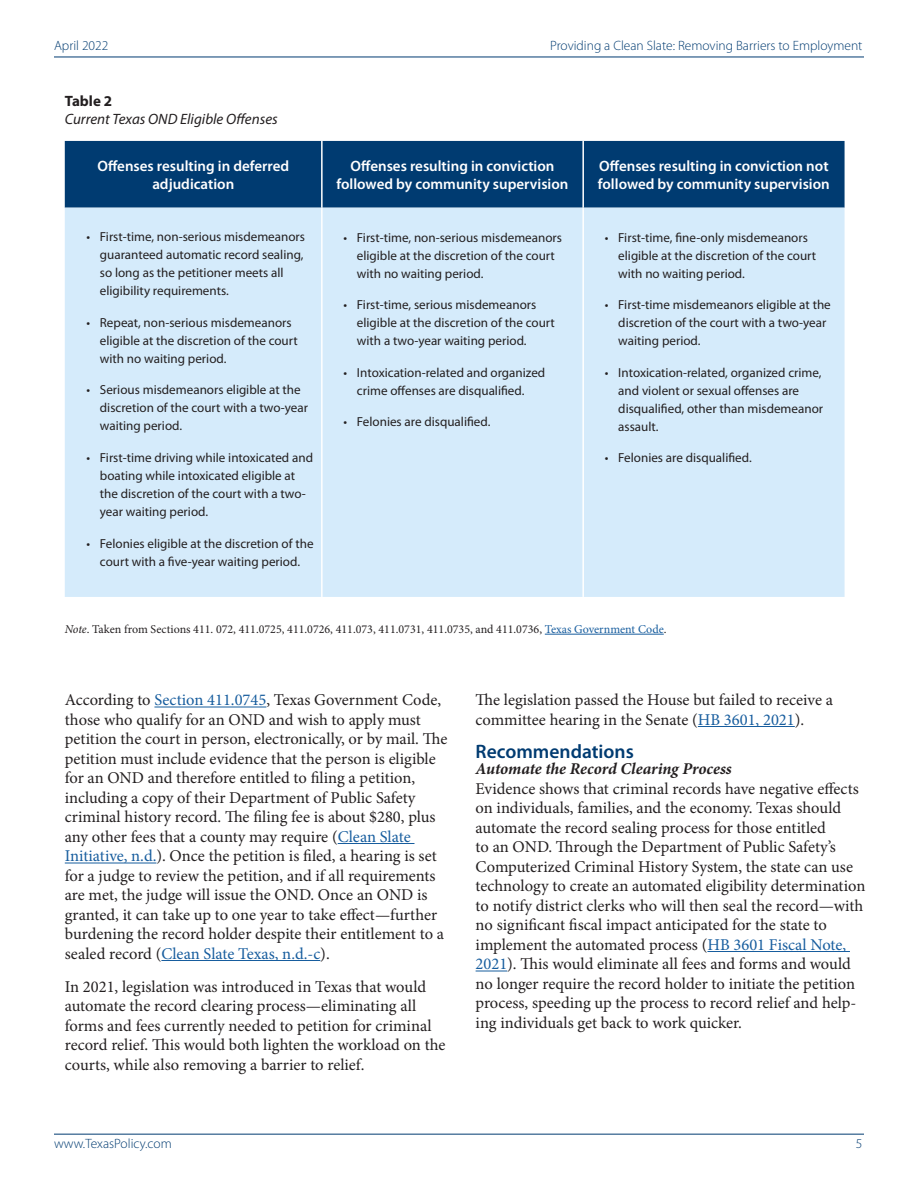
<style>
.page{position:relative;width:918px;height:1188px;background:#fff}
.page>*{position:absolute;margin:0;border:0;box-sizing:border-box;transform-origin:0 0}
.t1{font:600 19.5px "Myriad Pro";color:#003b71}
.t2{font:16.5px/19.5px "Minion Pro";color:#231f20}
.t3{font:italic 700 16.5px "Minion Pro";letter-spacing:-.005em;color:#231f20}
.t4{font:600 15px/18px "Myriad Pro";color:#fff;text-align:center}
.t5{font:italic 15px "Myriad Pro";color:#231f20}
.t6{font:700 15px "Myriad Pro";color:#231f20}
.t7{font:300 13.5px "Myriad Pro";color:#003b71}
.t8{font:13.05px/18px "Myriad Pro";color:#231f20}
.t9{font:12px "Minion Pro";color:#231f20}
.s1{font-style:italic}
.s2{color:#175d9e}
</style>
<div class="page">
<hr style="left:54px;top:1134px;width:810px;height:1px;background:#003b71">
<hr style="left:54px;top:57px;width:810px;height:1px;background:#003b71">
<hr style="left:154px;top:707px;width:112px;height:1px;background:#175d9e">
<hr style="left:338px;top:843px;width:76px;height:1px;background:#175d9e">
<hr style="left:65px;top:863px;width:91px;height:1px;background:#175d9e">
<hr style="left:161px;top:960px;width:159px;height:1px;background:#175d9e">
<hr style="left:698px;top:726px;width:97px;height:1px;background:#175d9e">
<hr style="left:707px;top:951px;width:143px;height:1px;background:#175d9e">
<hr style="left:476px;top:971px;width:31px;height:1px;background:#175d9e">
<div style="left:65px;top:141px;width:780px;height:67px;background:#003b71"></div>
<div style="left:65px;top:208px;width:780px;height:389px;background:#d5ebfb"></div>
<hr style="left:321px;top:141px;width:2px;height:67px;background:#fff">
<hr style="left:582px;top:141px;width:2px;height:67px;background:#fff">
<hr style="left:321px;top:208px;width:2px;height:389px;background:#fff">
<hr style="left:582px;top:208px;width:2px;height:389px;background:#fff">
<hr style="left:545px;top:634px;width:119px;height:1px;background:#175d9e">
<p class="t7" style="left:54px;top:37px;width:56px">April 2022</p>
<p class="t7" style="left:550px;top:37px;width:314px">Providing a Clean Slate: Removing Barriers to Employment</p>
<p class="t6" style="left:65px;top:91px;width:49px">Table 2</p>
<p class="t5" style="left:65px;top:109px;width:214px">Current Texas OND Eligible Offenses</p>
<p class="t4" style="left:97px;top:157px;width:193px">Offenses resulting in deferred adjudication</p>
<p class="t4" style="left:337px;top:157px;width:233px">Offenses resulting in conviction followed by community supervision</p>
<p class="t4" style="left:598px;top:157px;width:233px;text-align:left">Offenses resulting in conviction not followed by community supervision</p>
<p class="t8" style="left:100px;top:228px;width:207px;text-indent:-14px">• First-time, non-serious misdemeanors guaranteed automatic record sealing, so long as the petitioner meets all eligibility requirements.</p>
<p class="t8" style="left:100px;top:313px;width:199px;text-indent:-14px">• Repeat, non-serious misdemeanors eligible at the discretion of the court with no waiting period.</p>
<p class="t8" style="left:100px;top:381px;width:210px;text-indent:-14px">• Serious misdemeanors eligible at the discretion of the court with a two-year waiting period.</p>
<p class="t8" style="left:100px;top:448px;width:215px;text-indent:-14px">• First-time driving while intoxicated and boating while intoxicated eligible at the discretion of the court with a two&shy;year waiting period.</p>
<p class="t8" style="left:86px;top:534px;width:229px;text-align:center">• Felonies eligible at the discretion of the court with a five-year waiting period.</p>
<p class="t8" style="left:618px;top:228px;width:199px;text-indent:-14px">• First-time, fine-only misdemeanors eligible at the discretion of the court with no waiting period.</p>
<p class="t8" style="left:618px;top:295px;width:214px;text-indent:-14px">• First-time misdemeanors eligible at the discretion of the court with a two-year waiting period.</p>
<p class="t8" style="left:618px;top:363px;width:206px;text-indent:-14px">• Intoxication-related, organized crime, and violent or sexual offenses are disqualified, other than misdemeanor assault.</p>
<p class="t8" style="left:605px;top:449px;width:149px">• Felonies are disqualified.</p>
<p class="t8" style="left:357px;top:228px;width:207px;text-indent:-14px">• First-time, non-serious misdemeanors eligible at the discretion of the court with no waiting period.</p>
<p class="t8" style="left:357px;top:295px;width:199px;text-indent:-14px">• First-time, serious misdemeanors eligible at the discretion of the court with a two-year waiting period.</p>
<p class="t8" style="left:343px;top:363px;width:203px;text-align:center">• Intoxication-related and organized crime offenses are disqualified.</p>
<p class="t8" style="left:343px;top:412px;width:149px">• Felonies are disqualified.</p>
<p class="t9" style="left:65px;top:621px;width:603px"><span class="s1">Note</span>. Taken from Sections 411. 072, 411.0725, 411.0726, 411.073, 411.0731, 411.0735, and 411.0736, <span class="s2">Texas Government Code</span>.</p>
<p class="t2" style="left:65px;top:690px;width:384px">According to <span class="s2">Section 411.0745</span>, Texas Government Code, those who qualify for an OND and wish to apply must petition the court in person, electronically, or by mail. The petition must include evidence that the person is eligible for an OND and therefore entitled to filing a petition, including a copy of their Department of Public Safety criminal history record. The filing fee is about $280, plus any other fees that a county may require (<span class="s2">Clean Slate Initiative, n.d.</span>). Once the petition is filed, a hearing is set for a judge to review the petition, and if all requirements are met, the judge will issue the OND. Once an OND is granted, it can take up to one year to take effect—further burdening the record holder despite their entitlement to a sealed record (<span class="s2">Clean Slate Texas, n.d.-c</span>).</p>
<p class="t2" style="left:65px;top:977px;width:382px">In 2021, legislation was introduced in Texas that would automate the record clearing process—eliminating all forms and fees currently needed to petition for criminal record relief. This would both lighten the workload on the courts, while also removing a barrier to relief.</p>
<p class="t2" style="left:476px;top:690px;width:359px">The legislation passed the House but failed to receive a committee hearing in the Senate (<span class="s2">HB 3601, 2021</span>).</p>
<p class="t1" style="left:476px;top:739px;width:160px">Recommendations</p>
<p class="t3" style="left:476px;top:757px;width:258px">Automate the Record Clearing Process</p>
<p class="t2" style="left:476px;top:779px;width:391px">Evidence shows that criminal records have negative effects on individuals, families, and the economy. Texas should automate the record sealing process for those entitled<br>to an OND. Through the Department of Public Safety’s Computerized Criminal History System, the state can use technology to create an automated eligibility determination to notify district clerks who will then seal the record—with no significant fiscal impact anticipated for the state to implement the automated process (<span class="s2">HB 3601 Fiscal Note, 2021</span>). This would eliminate all fees and forms and would no longer require the record holder to initiate the petition process, speeding up the process to record relief and help&shy;ing individuals get back to work quicker.</p>
<p class="t7" style="left:54px;top:1135px;width:119px">www.TexasPolicy.com</p>
<p class="t7" style="left:856px;top:1135px;width:8px">5</p>
</div>
